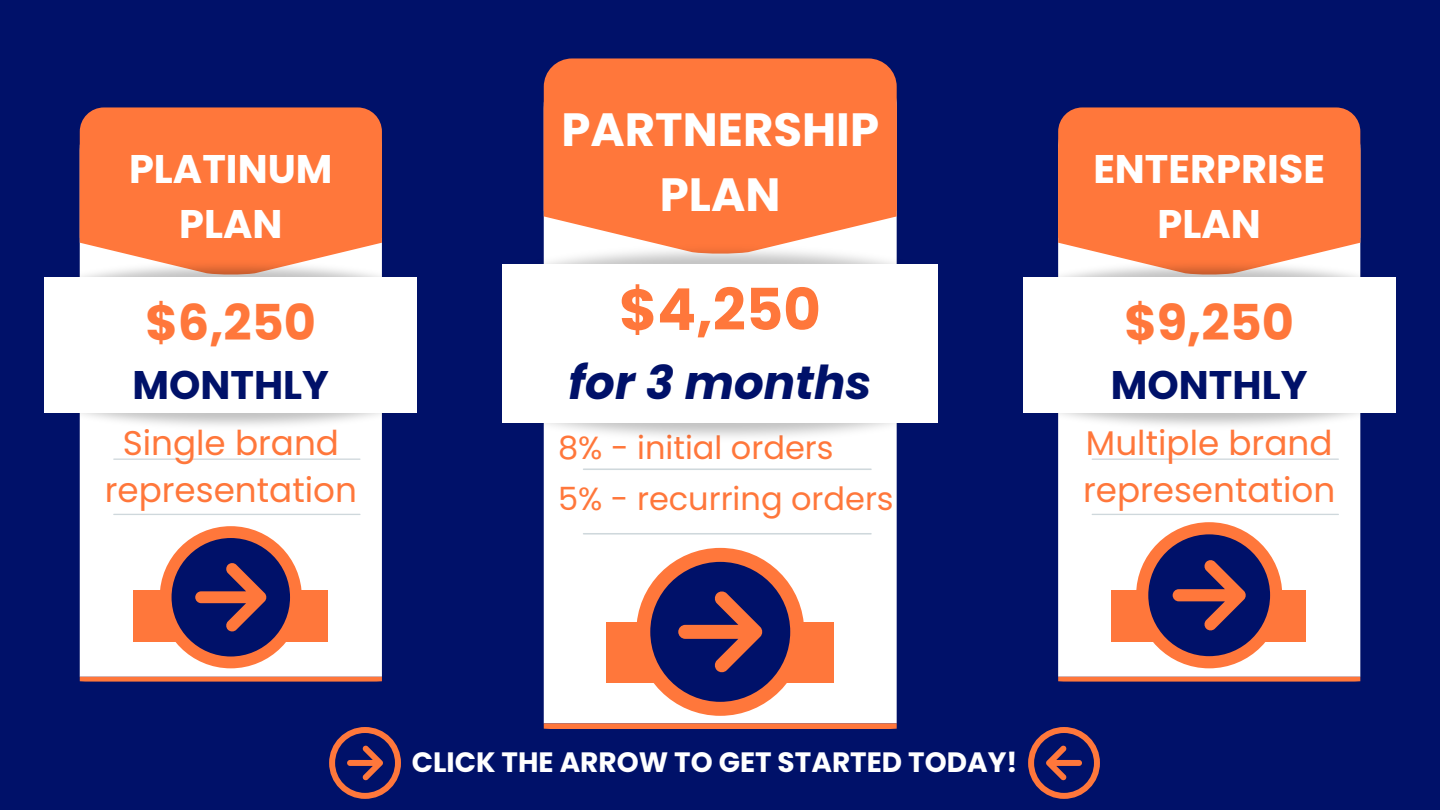
<style>
.page{position:relative;width:1440px;height:810px;background:#001169}
.page>*{position:absolute;margin:0;border:0;box-sizing:border-box;transform-origin:0 0}
.t1{font:700 57.7px "Poppins";color:#ff773b}
.t2{font:700 49.4px "Poppins";color:#ff773b}
.t3{font:700 46.6px/64.9px "Poppins";color:#fff;text-align:center}
.t4{font:italic 700 46.6px "Poppins";color:#001169}
.t5{font:700 39.9px/55.6px "Poppins";color:#fff;text-align:center}
.t6{font:700 39.9px "Poppins";color:#001169}
.t7{font:34.2px/47.8px "Poppins";color:#ff773b;text-align:center}
.t8{font:32px/51px "Poppins";color:#ff773b}
.t9{font:700 28px "Poppins";color:#fff}
</style>
<div class="page">
<div style="left:80px;top:448px;width:302px;height:229px;background:#fff"></div>
<svg style="left:80px;top:677px;width:302px;height:5px"></svg>
<div style="left:133px;top:590px;width:195px;height:52px;background:#ff773b"></div>
<div style="left:80px;top:107px;width:302px;height:135px;background:#ff773b"></div>
<hr style="left:113px;top:459px;width:248px;height:1px;background:#cfd8dc">
<hr style="left:113px;top:514px;width:248px;height:1px;background:#cfd8dc">
<div style="left:1058px;top:448px;width:302px;height:229px;background:#fff"></div>
<svg style="left:1058px;top:677px;width:302px;height:5px"></svg>
<div style="left:1112px;top:590px;width:194px;height:52px;background:#ff773b"></div>
<div style="left:1058px;top:107px;width:302px;height:135px;background:#ff773b"></div>
<hr style="left:1092px;top:459px;width:247px;height:1px;background:#cfd8dc">
<hr style="left:1092px;top:514px;width:247px;height:1px;background:#cfd8dc">
<img style="left:1058px;top:413px;width:303px;height:35px">
<img style="left:1058px;top:242px;width:303px;height:35px">
<div style="left:1023px;top:277px;width:373px;height:136px;background:#fff"></div>
<img style="left:44px;top:378px;width:338px;height:70px">
<img style="left:44px;top:242px;width:338px;height:71px">
<div style="left:45px;top:277px;width:372px;height:136px;background:#fff"></div>
<div style="left:544px;top:464px;width:353px;height:259px;background:#fff"></div>
<svg style="left:544px;top:723px;width:353px;height:6px"></svg>
<div style="left:606px;top:622px;width:227px;height:61px;background:#ff773b"></div>
<div style="left:544px;top:58px;width:353px;height:165px;background:#ff773b"></div>
<hr style="left:583px;top:468px;width:289px;height:2px;background:#cfd8dc">
<hr style="left:583px;top:533px;width:289px;height:2px;background:#cfd8dc">
<img style="left:502px;top:381px;width:436px;height:83px">
<img style="left:502px;top:223px;width:395px;height:83px">
<div style="left:503px;top:264px;width:435px;height:158px;background:#fff"></div>
<svg style="left:636px;top:548px;width:168px;height:168px"></svg>
<svg style="left:1136px;top:522px;width:146px;height:146px"></svg>
<svg style="left:160px;top:526px;width:142px;height:142px"></svg>
<svg style="left:329px;top:727px;width:72px;height:72px"></svg>
<svg style="left:1028px;top:727px;width:72px;height:72px"></svg>
<p class="t5" style="left:129px;top:141px;width:205px">PLATINUM<br>PLAN</p>
<h3 class="t2" style="left:145px;top:288px;width:172px">$6,250</h3>
<h3 class="t6" style="left:132px;top:357px;width:198px">MONTHLY</h3>
<h1 class="t7" style="left:105px;top:419px;width:254px">Single brand representation</h1>
<p class="t3" style="left:561px;top:97px;width:319px">PARTNERSHIP<br>PLAN</p>
<p class="t1" style="left:619px;top:269px;width:203px">$4,250</p>
<p class="t4" style="left:569px;top:350px;width:305px">for 3 months</p>
<p class="t8" style="left:558px;top:422px;width:337px">8% - initial orders<br>5% - recurring orders</p>
<h2 class="t5" style="left:1093px;top:141px;width:233px">ENTERPRISE<br>PLAN</h2>
<h4 class="t2" style="left:1124px;top:288px;width:171px">$9,250</h4>
<h4 class="t6" style="left:1111px;top:357px;width:198px">MONTHLY</h4>
<p class="t7" style="left:1083px;top:419px;width:254px;text-align:left">Multiple brand representation</p>
<p class="t9" style="left:412px;top:743px;width:607px">CLICK THE ARROW TO GET STARTED TODAY!</p>
</div>
